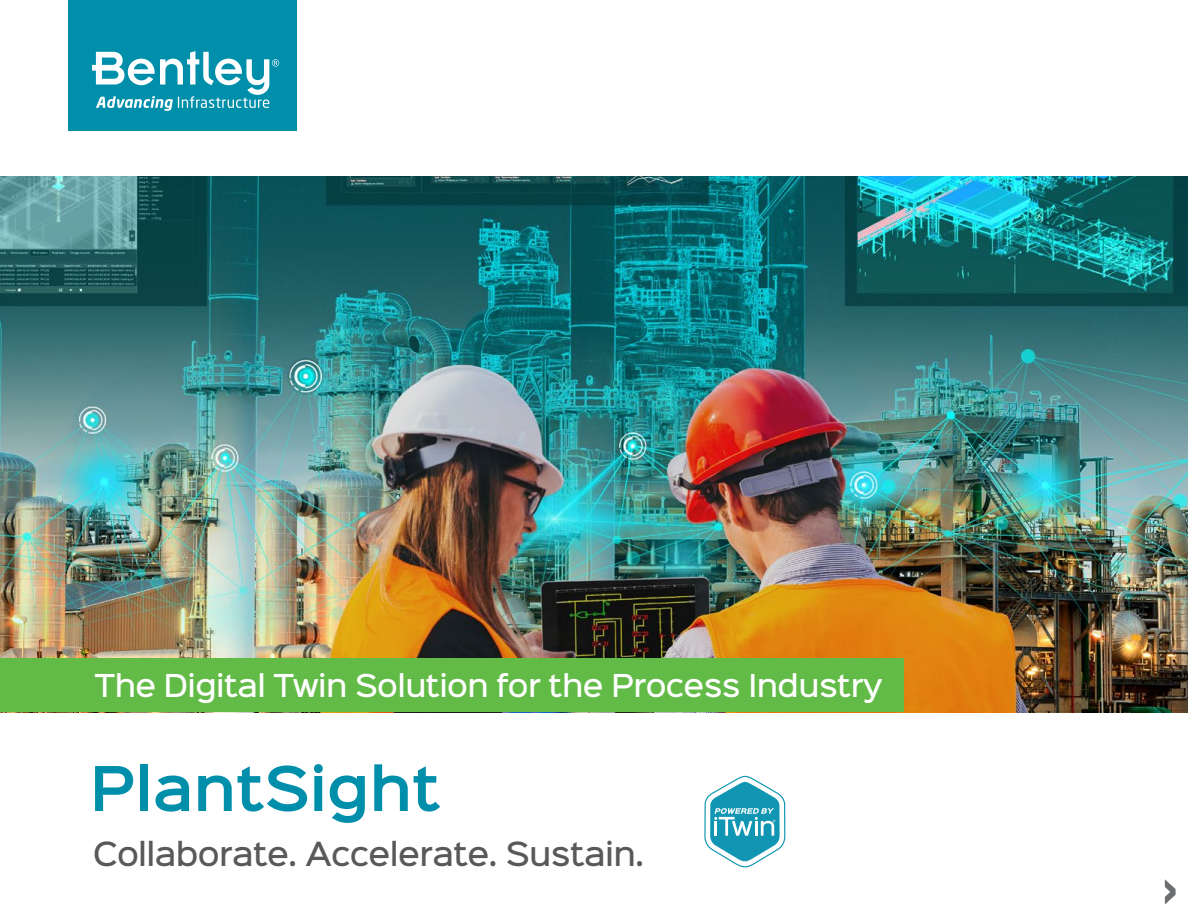
<style>
.page{position:relative;width:1188px;height:918px;background:#fff}
.page>*{position:absolute;margin:0;border:0;box-sizing:border-box;transform-origin:0 0}
.t1{font:600 55.5px "Sinkin Sans 600";letter-spacing:-.01em;color:#008fab}
.t2{font:500 30px "Sinkin Sans 500";letter-spacing:-.02em;color:#58595b}
.t3{font:500 28.5px "Sinkin Sans 500";letter-spacing:-.02em;color:#fff}
</style>
<div class="page">
<img style="left:0;top:177px;width:1188px;height:535px">
<svg style="left:1164px;top:879px;width:12px;height:26px"></svg>
<div style="left:0;top:659px;width:903px;height:53px;background:#62bb46"></div>
<svg style="left:704px;top:775px;width:82px;height:93px"></svg>
<div style="left:69px;top:0;width:228px;height:131px;background:#008fab"></div>
<svg style="left:92px;top:51px;width:187px;height:60px"></svg>
<p class="t3" style="left:94px;top:660px;width:790px">The Digital Twin Solution for the Process Industry</p>
<h1 class="t1" style="left:90px;top:740px;width:352px">PlantSight</h1>
<p class="t2" style="left:93px;top:828px;width:552px">Collaborate. Accelerate. Sustain.</p>
</div>
